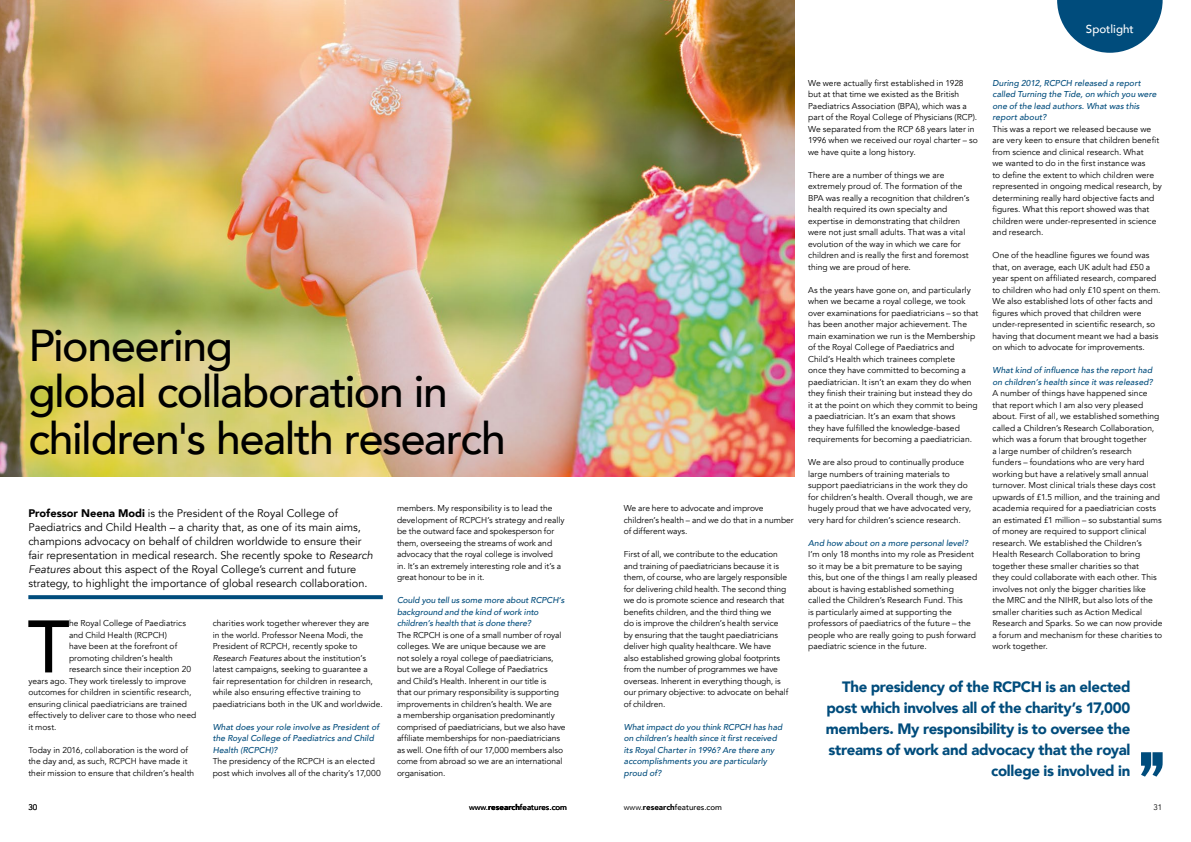
<style>
.page{position:relative;width:1191px;height:842px;background:#fff}
.page>*{position:absolute;margin:0;border:0;box-sizing:border-box;transform-origin:0 0}
.t1{font:500 73.5px "Avenir";color:#000}
.t2{font:500 44.5px/46.5px "Avenir";letter-spacing:-.03em;color:#000}
.t3{font:900 15px/21px "Avenir";letter-spacing:-.02em;color:#004c7c;text-align:right}
.t4{font:500 11.6px "Avenir";color:#fff}
.t5{font:11px/14px "Avenir";color:#000}
.t6{font:8.5px/11.5px "Avenir";color:#000}
.t7{font:italic 500 8.5px/11.5px "Avenir";letter-spacing:.005em;color:#004c7c}
.t8{font:500 8px "Avenir";color:#000}
.t9{font:8px "Avenir";color:#000}
.s1{font-weight:900}
.s2{font-style:italic}
.s3{font-weight:400}
</style>
<div class="page">
<img style="left:0;top:0;width:794px;height:477px">
<svg style="left:28px;top:595px;width:355px;height:4px"></svg>
<svg style="left:1141px;top:752px;width:21px;height:25px"></svg>
<svg style="left:1057px;top:0;width:105px;height:53px"></svg>
<h2 class="t2" style="left:28px;top:320px;width:479px">Pioneering<br>global collaboration in children's health research</h2>
<p class="t5" style="left:28px;top:506px;width:346px"><span class="s1">Professor Neena Modi</span> is the President of the Royal College of Paediatrics and Child Health – a charity that, as one of its main aims, champions advocacy on behalf of children worldwide to ensure their fair representation in medical research. She recently spoke to <span class="s2">Research Features</span> about this aspect of the Royal College’s current and future strategy, to highlight the importance of global research collaboration.</p>
<p class="t6" style="left:213px;top:618px;width:172px">charities work together wherever they are<br>in the world. Professor Neena Modi, the President of RCPCH, recently spoke to <span class="s2">Research Features</span> about the institution’s latest campaigns, seeking to guarantee a<br>fair representation for children in research, while also ensuring effective training to paediatricians both in the UK and worldwide.</p>
<p class="t7" style="left:213px;top:721px;width:168px">What does your role involve as President of the Royal College of Paediatrics and Child<br>Health (RCPCH)?</p>
<p class="t6" style="left:213px;top:756px;width:170px">The presidency of the RCPCH is an elected post which involves all of the charity’s 17,000</p>
<h1 class="t1" style="left:28px;top:583px;width:44px">T</h1>
<p class="t6" style="left:69px;top:618px;width:119px">he Royal College of Paediatrics</p>
<p class="t6" style="left:69px;top:629px;width:99px">and Child Health (RCPCH)</p>
<p class="t6" style="left:69px;top:641px;width:110px">have been at the forefront of</p>
<p class="t6" style="left:69px;top:652px;width:105px">promoting children’s health</p>
<p class="t6" style="left:69px;top:664px;width:124px">research since their inception 20</p>
<p class="t6" style="left:28px;top:675px;width:159px">years ago. They work tirelessly to improve</p>
<p class="t6" style="left:28px;top:687px;width:165px">outcomes for children in scientific research,</p>
<p class="t6" style="left:28px;top:698px;width:160px">ensuring clinical paediatricians are trained</p>
<p class="t6" style="left:28px;top:710px;width:170px">effectively to deliver care to those who need</p>
<p class="t6" style="left:28px;top:721px;width:30px">it most.</p>
<p class="t6" style="left:28px;top:744px;width:167px">Today in 2016, collaboration is the word of the day and, as such, RCPCH have made it their mission to ensure that children’s health</p>
<p class="t6" style="left:397px;top:503px;width:169px">members. My responsibility is to lead the development of RCPCH’s strategy and really be the outward face and spokesperson for them, overseeing the streams of work and advocacy that the royal college is involved<br>in. It’s an extremely interesting role and it’s a great honour to be in it.</p>
<p class="t7" style="left:397px;top:595px;width:169px">Could you tell us some more about RCPCH’s background and the kind of work into children’s health that is done there?</p>
<p class="t6" style="left:397px;top:629px;width:170px">The RCPCH is one of a small number of royal colleges. We are unique because we are<br>not solely a royal college of paediatricians, but we are a Royal College of Paediatrics<br>and Child’s Health. Inherent in our title is<br>that our primary responsibility is supporting improvements in children’s health. We are<br>a membership organisation predominantly comprised of paediatricians, but we also have affiliate memberships for non-paediatricians as well. One fifth of our 17,000 members also come from abroad so we are an international organisation.</p>
<h3 class="t4" style="left:1085px;top:19px;width:49px">Spotlight</h3>
<p class="t6" style="left:624px;top:503px;width:171px">We are here to advocate and improve children’s health – and we do that in a number of different ways.</p>
<p class="t6" style="left:624px;top:549px;width:166px">First of all, we contribute to the education and training of paediatricians because it is them, of course, who are largely responsible for delivering child health. The second thing we do is promote science and research that benefits children, and the third thing we<br>do is improve the children’s health service by ensuring that the taught paediatricians deliver high quality healthcare. We have<br>also established growing global footprints from the number of programmes we have overseas. Inherent in everything though, is our primary objective: to advocate on behalf of children.</p>
<p class="t7" style="left:624px;top:721px;width:160px">What impact do you think RCPCH has had on children’s health since it first received its Royal Charter in 1996? Are there any accomplishments you are particularly proud of?</p>
<p class="t6" style="left:808px;top:77px;width:171px">We were actually first established in 1928 but at that time we existed as the British Paediatrics Association (BPA), which was a part of the Royal College of Physicians (RCP).<br>We separated from the RCP 68 years later in 1996 when we received our royal charter – so we have quite a long history.</p>
<p class="t6" style="left:808px;top:169px;width:163px">There are a number of things we are extremely proud of. The formation of the BPA was really a recognition that children’s health required its own specialty and expertise in demonstrating that children were not just small adults. That was a vital evolution of the way in which we care for children and is really the first and foremost thing we are proud of here.</p>
<p class="t6" style="left:808px;top:284px;width:172px">As the years have gone on, and particularly when we became a royal college, we took over examinations for paediatricians – so that has been another major achievement. The main examination we run is the Membership of the Royal College of Paediatrics and Child’s Health which trainees complete<br>once they have committed to becoming a paediatrician. It isn’t an exam they do when they finish their training but instead they do it at the point on which they commit to being a paediatrician. It’s an exam that shows<br>they have fulfilled the knowledge-based requirements for becoming a paediatrician.</p>
<p class="t6" style="left:808px;top:457px;width:166px">We are also proud to continually produce large numbers of training materials to support paediatricians in the work they do for children’s health. Overall though, we are hugely proud that we have advocated very, very hard for children’s science research.</p>
<p class="t7" style="left:808px;top:537px;width:161px">And how about on a more personal level?</p>
<p class="t6" style="left:808px;top:549px;width:171px">I’m only 18 months into my role as President so it may be a bit premature to be saying this, but one of the things I am really pleased about is having established something called the Children’s Research Fund. This<br>is particularly aimed at supporting the professors of paediatrics of the future – the people who are really going to push forward paediatric science in the future.</p>
<p class="t7" style="left:992px;top:77px;width:166px">During 2012, RCPCH released a report called Turning the Tide, on which you were one of the lead authors. What was this report about?</p>
<p class="t6" style="left:992px;top:123px;width:171px">This was a report we released because we are very keen to ensure that children benefit from science and clinical research. What<br>we wanted to do in the first instance was<br>to define the extent to which children were represented in ongoing medical research, by determining really hard objective facts and figures. What this report showed was that children were under-represented in science and research.</p>
<p class="t6" style="left:992px;top:250px;width:169px">One of the headline figures we found was that, on average, each UK adult had £50 a year spent on affiliated research, compared to children who had only £10 spent on them.<br>We also established lots of other facts and figures which proved that children were under-represented in scientific research, so having that document meant we had a basis on which to advocate for improvements.</p>
<p class="t7" style="left:992px;top:365px;width:162px">What kind of influence has the report had on children’s health since it was released?</p>
<p class="t6" style="left:992px;top:388px;width:172px">A number of things have happened since that report which I am also very pleased about. First of all, we established something called a Children’s Research Collaboration, which was a forum that brought together<br>a large number of children’s research funders – foundations who are very hard working but have a relatively small annual turnover. Most clinical trials these days cost upwards of £1.5 million, and the training and academia required for a paediatrician costs an estimated £1 million – so substantial sums of money are required to support clinical research. We established the Children’s Health Research Collaboration to bring together these smaller charities so that<br>they could collaborate with each other. This involves not only the bigger charities like<br>the MRC and the NIHR, but also lots of the smaller charities such as Action Medical Research and Sparks. So we can now provide a forum and mechanism for these charities to work together.</p>
<h3 class="t3" style="left:826px;top:676px;width:306px">The presidency of the RCPCH is an elected post which involves all of the charity’s 17,000 members. My responsibility is to oversee the streams of work and advocacy that the royal college is involved in</h3>
<p class="t9" style="left:28px;top:803px;width:10px">30</p>
<p class="t8" style="left:469px;top:801px;width:100px"><span class="s3">www.</span><span class="s1">research</span>features.com</p>
<p class="t8" style="left:624px;top:801px;width:100px"><span class="s3">www.</span><span class="s1">research</span>features.com</p>
<p class="t9" style="left:1153px;top:803px;width:10px">31</p>
</div>
